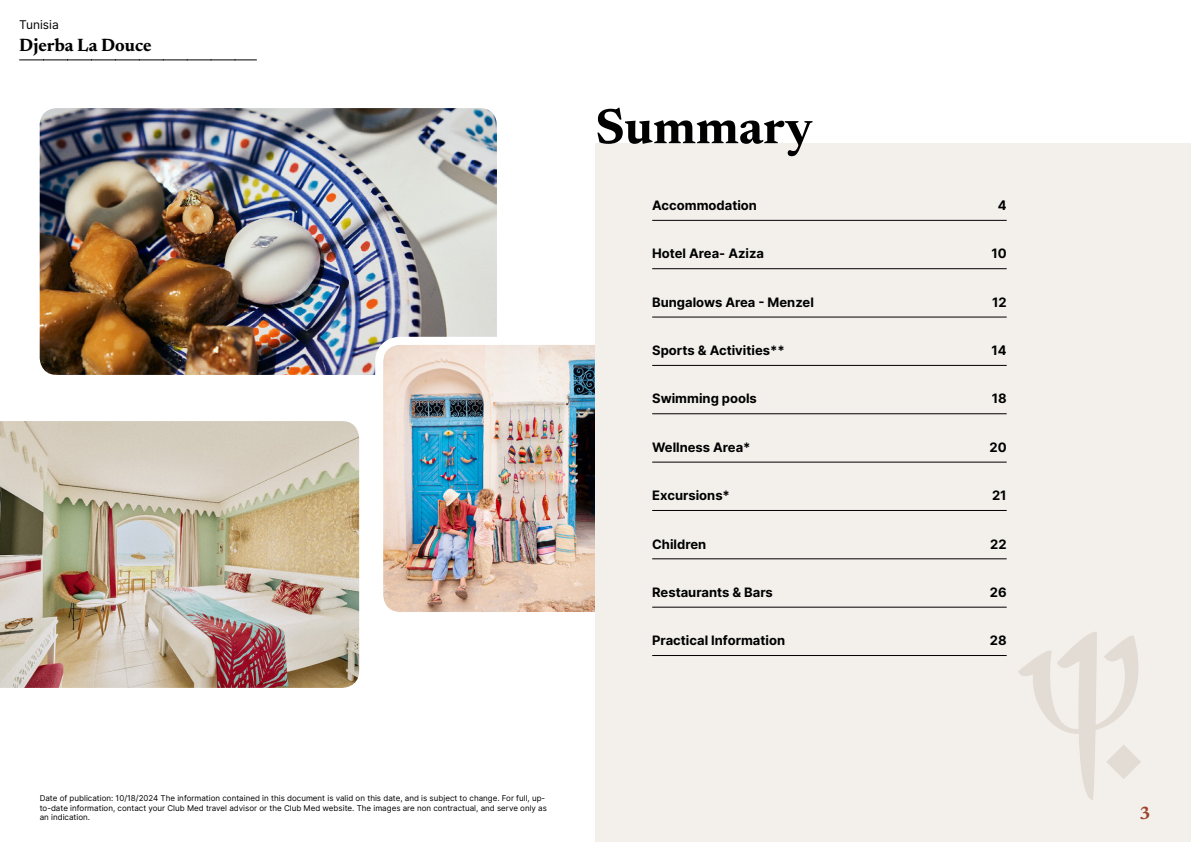
<style>
.page{position:relative;width:1191px;height:842px;background:#fff}
.page>*{position:absolute;margin:0;border:0;box-sizing:border-box;transform-origin:0 0}
.t1{font:700 50px "Newsreader 24 pt";color:#000}
.t2{font:700 18px "Newsreader 24 pt";color:#000}
.t3{font:700 18px "Newsreader 24 pt";color:#9d432c}
.t4{font:700 13px "Inter";color:#000}
.t5{font:12px "Inter";color:#000}
.t6{font:8px/9.6px "Inter";color:#000}
</style>
<div class="page">
<img style="left:40px;top:108px;width:457px;height:267px">
<img style="left:0;top:421px;width:359px;height:267px">
<img style="left:371px;top:333px;width:224px;height:279px">
<svg style="left:20px;top:60px;width:236px;height:1px"></svg>
<div style="left:595px;top:143px;width:596px;height:699px;background:#f3f0ec"></div>
<svg style="left:1018px;top:632px;width:123px;height:168px"></svg>
<hr style="left:652px;top:220px;width:354px;height:1px;background:#000">
<hr style="left:652px;top:268px;width:354px;height:1px;background:#000">
<hr style="left:652px;top:317px;width:354px;height:1px;background:#000">
<hr style="left:652px;top:365px;width:354px;height:1px;background:#000">
<hr style="left:652px;top:413px;width:354px;height:1px;background:#000">
<hr style="left:652px;top:462px;width:354px;height:1px;background:#000">
<hr style="left:652px;top:510px;width:354px;height:1px;background:#000">
<hr style="left:652px;top:558px;width:354px;height:1px;background:#000">
<hr style="left:652px;top:607px;width:354px;height:1px;background:#000">
<hr style="left:652px;top:655px;width:354px;height:1px;background:#000">
<h3 class="t5" style="left:19px;top:15px;width:41px">Tunisia</h3>
<h2 class="t2" style="left:19px;top:32px;width:134px">Djerba La Douce</h2>
<h1 class="t1" style="left:595px;top:91px;width:218px">Summary</h1>
<h3 class="t4" style="left:652px;top:196px;width:106px">Accommodation</h3>
<h3 class="t4" style="left:997px;top:196px;width:10px">4</h3>
<h3 class="t4" style="left:652px;top:244px;width:113px">Hotel Area- Aziza</h3>
<h3 class="t4" style="left:991px;top:244px;width:17px">10</h3>
<h3 class="t4" style="left:652px;top:293px;width:163px">Bungalows Area - Menzel</h3>
<h3 class="t4" style="left:992px;top:293px;width:16px">12</h3>
<h3 class="t4" style="left:652px;top:341px;width:134px">Sports &amp; Activities**</h3>
<h3 class="t4" style="left:991px;top:341px;width:17px">14</h3>
<h3 class="t4" style="left:652px;top:389px;width:106px">Swimming pools</h3>
<h3 class="t4" style="left:991px;top:389px;width:16px">18</h3>
<h3 class="t4" style="left:652px;top:438px;width:100px">Wellness Area*</h3>
<h3 class="t4" style="left:989px;top:438px;width:19px">20</h3>
<h3 class="t4" style="left:652px;top:486px;width:79px">Excursions*</h3>
<h3 class="t4" style="left:992px;top:486px;width:16px">21</h3>
<h3 class="t4" style="left:652px;top:534px;width:56px">Children</h3>
<h3 class="t4" style="left:990px;top:534px;width:18px">22</h3>
<h3 class="t4" style="left:652px;top:583px;width:122px">Restaurants &amp; Bars</h3>
<h3 class="t4" style="left:990px;top:583px;width:18px">26</h3>
<h3 class="t4" style="left:652px;top:631px;width:134px">Practical Information</h3>
<h3 class="t4" style="left:990px;top:631px;width:18px">28</h3>
<p class="t6" style="left:40px;top:793px;width:509px">Date of publication: 10/18/2024 The information contained in this document is valid on this date, and is subject to change. For full, up&shy;to-date information, contact your Club Med travel advisor or the Club Med website. The images are non contractual, and serve only as an indication.</p>
<h2 class="t3" style="left:1139px;top:800px;width:13px">3</h2>
</div>
